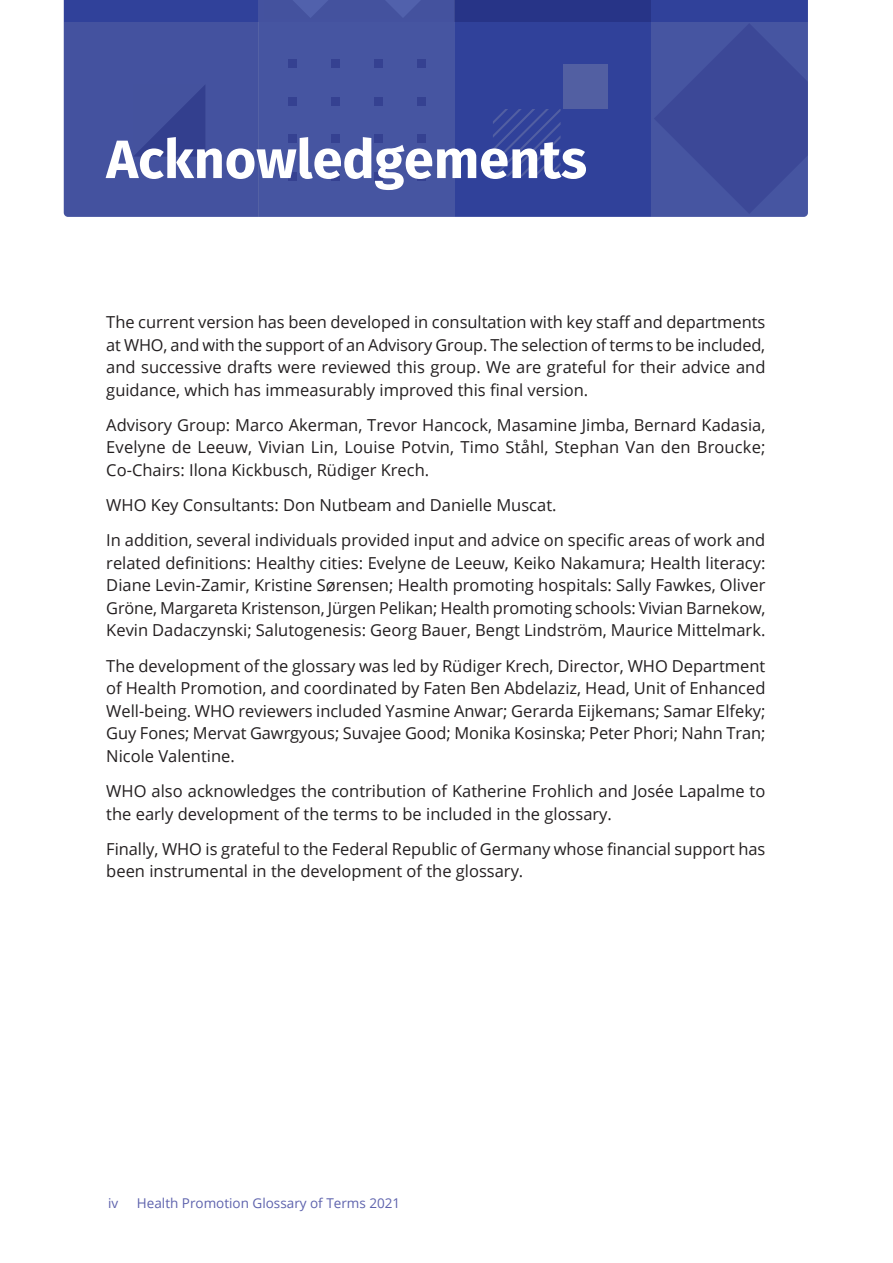
<style>
.page{position:relative;width:893px;height:1263px;background:#fff}
.page>*{position:absolute;margin:0;border:0;box-sizing:border-box;transform-origin:0 0}
.t1{font:700 54px "Fira Sans";color:#fff}
.t2{font:16.5px/22.5px "Open Sans";color:#231f20;text-align:justify}
.t3{font:13.5px "Open Sans";color:#5e63ad}
</style>
<div class="page">
<div style="left:64px;top:0;width:744px;height:217px;background:#30419a"></div>
<div style="left:259px;top:22px;width:196px;height:195px;background:#4655a1"></div>
<div style="left:417px;top:97px;width:9px;height:8px;background:#354191"></div>
<div style="left:417px;top:59px;width:9px;height:8px;background:#354191"></div>
<div style="left:374px;top:97px;width:9px;height:8px;background:#354191"></div>
<div style="left:374px;top:59px;width:9px;height:8px;background:#354191"></div>
<div style="left:417px;top:173px;width:9px;height:8px;background:#354191"></div>
<div style="left:417px;top:135px;width:9px;height:8px;background:#354191"></div>
<div style="left:374px;top:173px;width:9px;height:8px;background:#354191"></div>
<div style="left:374px;top:135px;width:9px;height:8px;background:#354191"></div>
<div style="left:331px;top:97px;width:8px;height:8px;background:#354191"></div>
<div style="left:331px;top:59px;width:8px;height:8px;background:#354191"></div>
<div style="left:288px;top:97px;width:8px;height:8px;background:#354191"></div>
<div style="left:288px;top:59px;width:8px;height:8px;background:#354191"></div>
<div style="left:288px;top:173px;width:8px;height:8px;background:#354191"></div>
<div style="left:288px;top:135px;width:8px;height:8px;background:#354191"></div>
<div style="left:331px;top:173px;width:8px;height:8px;background:#354191"></div>
<div style="left:331px;top:135px;width:8px;height:8px;background:#354191"></div>
<div style="left:651px;top:22px;width:157px;height:195px;background:#4655a1"></div>
<div style="left:455px;top:0;width:196px;height:22px;background:#273487"></div>
<div style="left:259px;top:0;width:196px;height:22px;background:#44529e"></div>
<div style="left:64px;top:22px;width:195px;height:195px;background:#44529f"></div>
<svg style="left:134px;top:85px;width:71px;height:72px"></svg>
<svg style="left:293px;top:0;width:127px;height:18px"></svg>
<svg style="left:654px;top:24px;width:154px;height:190px"></svg>
<svg style="left:493px;top:109px;width:68px;height:68px;background:#37479b"></svg>
<div style="left:563px;top:64px;width:44px;height:45px;background:#525fa2"></div>
<h1 class="t1" style="left:106px;top:114px;width:482px">Acknowledgements</h1>
<p class="t2" style="left:106px;top:310px;width:661px">The current version has been developed in consultation with key staff and departments at WHO, and with the support of an Advisory Group. The selection of terms to be included, and successive drafts were reviewed this group. We are grateful for their advice and guidance, which has immeasurably improved this final version.</p>
<p class="t2" style="left:106px;top:413px;width:661px">Advisory Group: Marco Akerman, Trevor Hancock, Masamine Jimba, Bernard Kadasia, Evelyne de Leeuw, Vivian Lin, Louise Potvin, Timo Ståhl, Stephan Van den Broucke; Co-Chairs: Ilona Kickbusch, Rüdiger Krech.</p>
<p class="t2" style="left:106px;top:487px;width:661px;line-height:35.2px">WHO Key Consultants: Don Nutbeam and Danielle Muscat.<br>In addition, several individuals provided input and advice on specific areas of work and</p>
<p class="t2" style="left:106px;top:551px;width:661px">related definitions: Healthy cities: Evelyne de Leeuw, Keiko Nakamura; Health literacy:<br>Diane Levin-Zamir, Kristine Sørensen; Health promoting hospitals: Sally Fawkes, Oliver Gröne, Margareta Kristenson, Jürgen Pelikan; Health promoting schools: Vivian Barnekow, Kevin Dadaczynski; Salutogenesis: Georg Bauer, Bengt Lindström, Maurice Mittelmark.</p>
<p class="t2" style="left:106px;top:654px;width:661px">The development of the glossary was led by Rüdiger Krech, Director, WHO Department of Health Promotion, and coordinated by Faten Ben Abdelaziz, Head, Unit of Enhanced Well-being. WHO reviewers included Yasmine Anwar; Gerarda Eijkemans; Samar Elfeky; Guy Fones; Mervat Gawrgyous; Suvajee Good; Monika Kosinska; Peter Phori; Nahn Tran; Nicole Valentine.</p>
<p class="t2" style="left:106px;top:779px;width:661px">WHO also acknowledges the contribution of Katherine Frohlich and Josée Lapalme to the early development of the terms to be included in the glossary.</p>
<p class="t2" style="left:106px;top:837px;width:660px">Finally, WHO is grateful to the Federal Republic of Germany whose financial support has been instrumental in the development of the glossary.</p>
<p class="t3" style="left:108px;top:1193px;width:294px">iv Health Promotion Glossary of Terms 2021</p>
</div>
